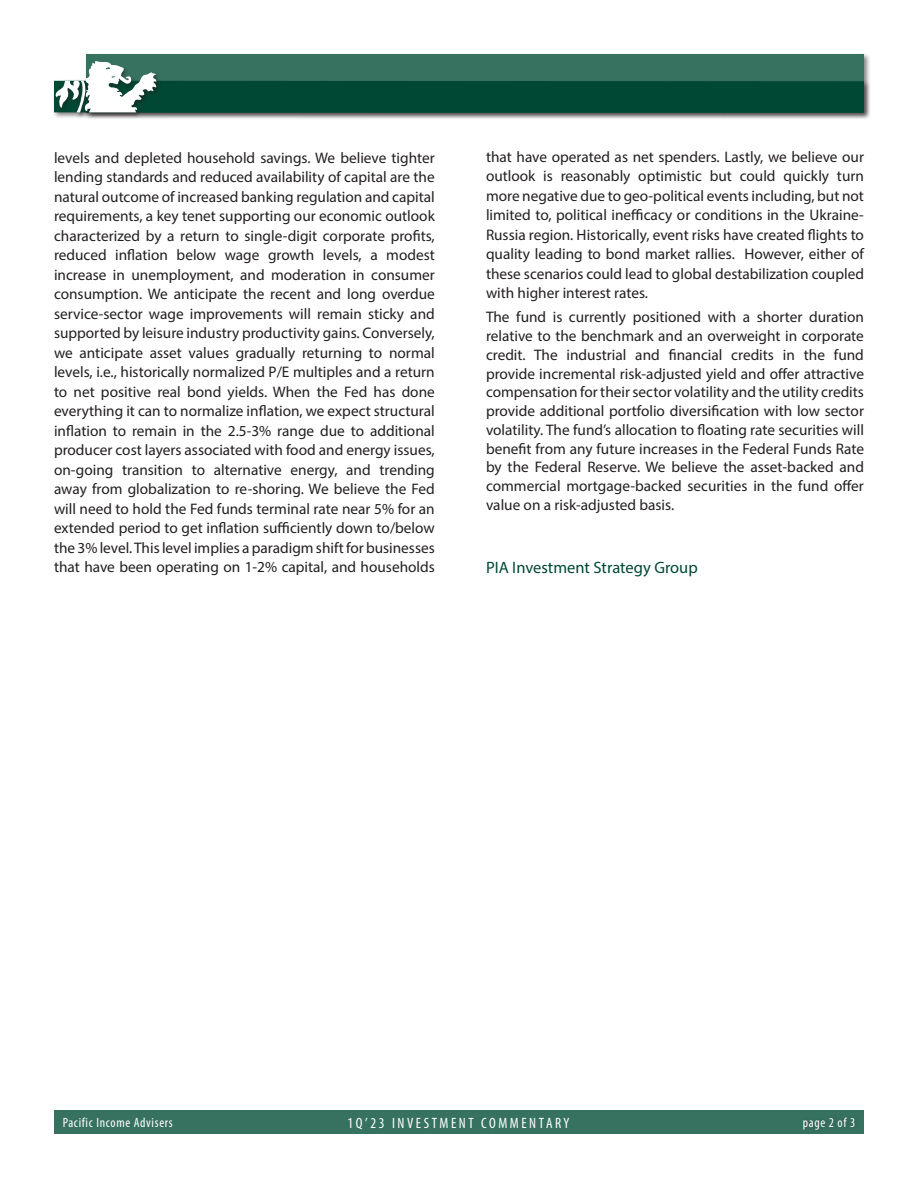
<style>
.page{position:relative;width:918px;height:1188px;background:#fff}
.page>*{position:absolute;margin:0;border:0;box-sizing:border-box;transform-origin:0 0}
.t1{font:16.5px "Myriad Pro";color:#004833}
.t2{font:15.3px/19.5px "Myriad Pro";color:#231f20;text-align:justify}
.t3{font:condensed 15px "Myriad Pro";letter-spacing:.17em;color:#fff}
.t4{font:condensed 13.5px "Myriad Pro";letter-spacing:.05em;color:#fff}
</style>
<div class="page">
<div style="left:54px;top:1111px;width:810px;height:23px;background:#377260"></div>
<div style="left:84px;top:52px;width:787px;height:67px;background:#231f20;opacity:.55"></div>
<div style="left:86px;top:54px;width:778px;height:58px;background:#377260"></div>
<div style="left:52px;top:79px;width:819px;height:41px;background:#231f20;opacity:.55"></div>
<div style="left:75px;top:80px;width:16px;height:38px;background:#231f20;opacity:.55"></div>
<div style="left:84px;top:60px;width:78px;height:58px;background:#231f20;opacity:.55"></div>
<svg style="left:54px;top:61px;width:810px;height:52px"></svg>
<div style="left:800px;top:1114px;width:60px;height:20px;background:#366e5d"></div>
<p class="t2" style="left:54px;top:148px;width:382px">levels and depleted household savings. We believe tighter lending standards and reduced availability of capital are the natural outcome of increased banking regulation and capital requirements, a key tenet supporting our economic outlook characterized by a return to single-digit corporate profits, reduced inflation below wage growth levels, a modest increase in unemployment, and moderation in consumer consumption. We anticipate the recent and long overdue service-sector wage improvements will remain sticky and supported by leisure industry productivity gains. Conversely, we anticipate asset values gradually returning to normal levels, i.e., historically normalized P/E multiples and a return to net positive real bond yields. When the Fed has done everything it can to normalize inflation, we expect structural inflation to remain in the 2.5-3% range due to additional producer cost layers associated with food and energy issues, on-going transition to alternative energy, and trending away from globalization to re-shoring. We believe the Fed will need to hold the Fed funds terminal rate near 5% for an extended period to get inflation sufficiently down to/below the 3% level. This level implies a paradigm shift for businesses that have been operating on 1-2% capital, and households</p>
<p class="t2" style="left:486px;top:147px;width:380px">that have operated as net spenders. Lastly, we believe our outlook is reasonably optimistic but could quickly turn more negative due to geo-political events including, but not limited to, political inefficacy or conditions in the Ukraine-Russia region. Historically, event risks have created flights to quality leading to bond market rallies. However, either of these scenarios could lead to global destabilization coupled with higher interest rates.</p>
<p class="t2" style="left:486px;top:308px;width:380px;line-height:18.8px">The fund is currently positioned with a shorter duration relative to the benchmark and an overweight in corporate credit. The industrial and financial credits in the fund provide incremental risk-adjusted yield and offer attractive compensation for their sector volatility and the utility credits provide additional portfolio diversification with low sector volatility. The fund’s allocation to floating rate securities will benefit from any future increases in the Federal Funds Rate by the Federal Reserve. We believe the asset-backed and commercial mortgage-backed securities in the fund offer value on a risk-adjusted basis.</p>
<p class="t1" style="left:486px;top:557px;width:213px">PIA Investment Strategy Group</p>
<p class="t4" style="left:63px;top:1114px;width:112px">Pacific Income Advisers</p>
<p class="t3" style="left:348px;top:1114px;width:223px">1Q’23 INVESTMENT COMMENTARY</p>
<p class="t4" style="left:803px;top:1114px;width:54px">page 2 of 3</p>
</div>
